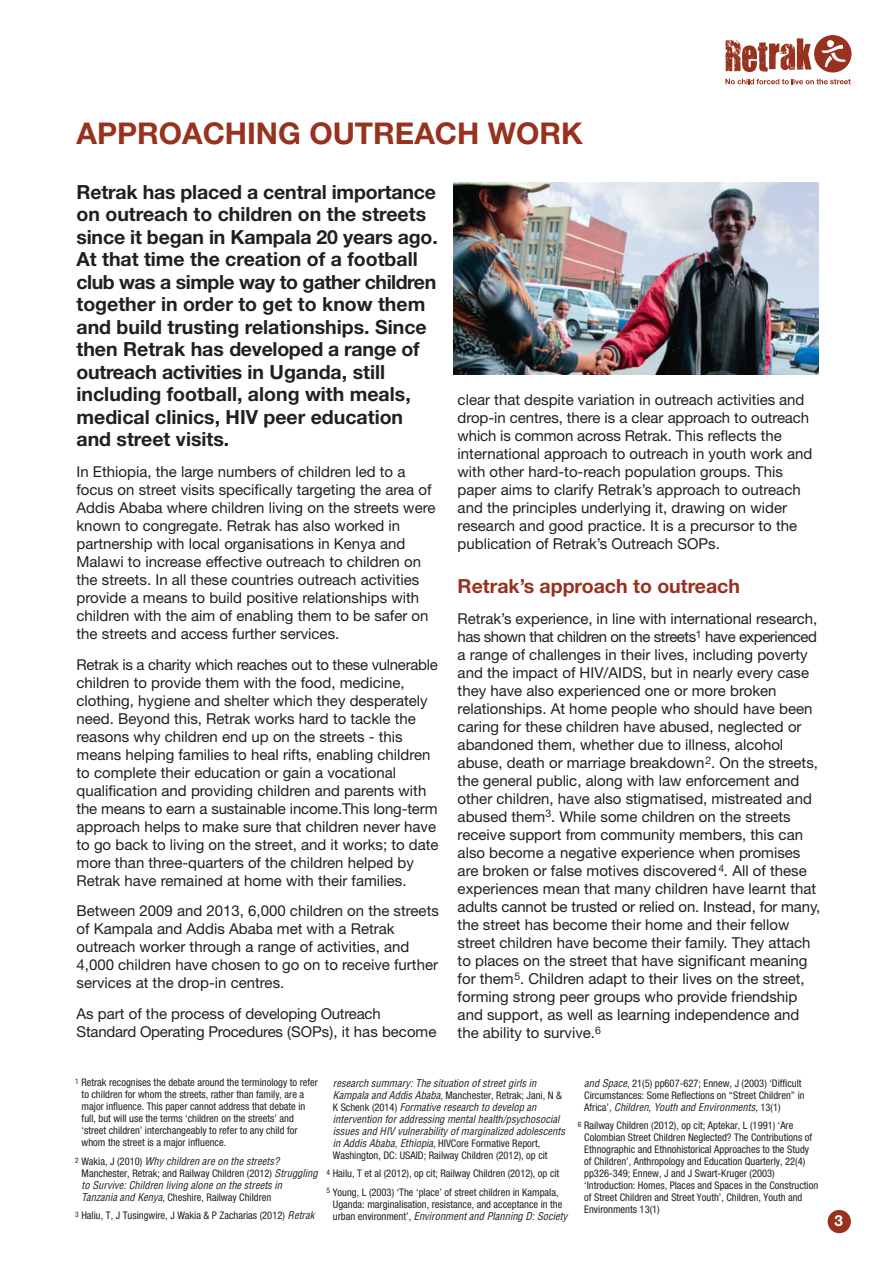
<style>
.page{position:relative;width:893px;height:1263px;background:#fff}
.page>*{position:absolute;margin:0;border:0;box-sizing:border-box;transform-origin:0 0}
.t1{font:700 30px "Helvetica Neue";color:#96321e}
.t2{font:700 19.5px/22.5px "Helvetica Neue";color:#231f20}
.t3{font:700 19.5px "Helvetica Neue";color:#96321e}
.t4{font:700 15.3px "Helvetica Neue";color:#fff}
.t5{font:15px/18px "Helvetica Neue";color:#231f20}
.t6{font:condensed 10.5px/12px "Helvetica Neue";color:#231f20}
.t7{font:italic condensed 10.5px/12px "Helvetica";color:#231f20}
.s1{font-family:"Helvetica Neue";font-style:normal}
.s2{font-family:"Helvetica";font-style:italic}
</style>
<div class="page">
<svg style="left:725px;top:79px;width:126px;height:5px"></svg>
<svg style="left:725px;top:35px;width:126px;height:37px"></svg>
<div style="left:828px;top:1210px;width:23px;height:23px;background:#96321e;border-radius:50%"></div>
<img style="left:454px;top:182px;width:365px;height:192px">
<h1 class="t1" style="left:77px;top:123px;width:508px">APPROACHING OUTREACH WORK</h1>
<p class="t2" style="left:77px;top:182px;width:363px">Retrak has placed a central importance on outreach to children on the streets since it began in Kampala 20 years ago.<br>At that time the creation of a football club was a simple way to gather children together in order to get to know them and build trusting relationships. Since then Retrak has developed a range of outreach activities in Uganda, still including football, along with meals, medical clinics, HIV peer education and street visits.</p>
<p class="t5" style="left:77px;top:464px;width:360px">In Ethiopia, the large numbers of children led to a focus on street visits specifically targeting the area of Addis Ababa where children living on the streets were known to congregate. Retrak has also worked in partnership with local organisations in Kenya and Malawi to increase effective outreach to children on the streets. In all these countries outreach activities provide a means to build positive relationships with children with the aim of enabling them to be safer on the streets and access further services.</p>
<p class="t5" style="left:77px;top:657px;width:364px">Retrak is a charity which reaches out to these vulnerable children to provide them with the food, medicine, clothing, hygiene and shelter which they desperately need. Beyond this, Retrak works hard to tackle the reasons why children end up on the streets - this means helping families to heal rifts, enabling children to complete their education or gain a vocational qualification and providing children and parents with the means to earn a sustainable income.This long-term approach helps to make sure that children never have to go back to living on the street, and it works; to date more than three-quarters of the children helped by Retrak have remained at home with their families.</p>
<p class="t5" style="left:77px;top:903px;width:364px">Between 2009 and 2013, 6,000 children on the streets of Kampala and Addis Ababa met with a Retrak outreach worker through a range of activities, and 4,000 children have chosen to go on to receive further services at the drop-in centres.</p>
<p class="t5" style="left:77px;top:1006px;width:361px">As part of the process of developing Outreach<br>Standard Operating Procedures (SOPs), it has become</p>
<p class="t5" style="left:458px;top:393px;width:356px">clear that despite variation in outreach activities and drop-in centres, there is a clear approach to outreach which is common across Retrak. This reflects the international approach to outreach in youth work and with other hard-to-reach population groups. This paper aims to clarify Retrak’s approach to outreach and the principles underlying it, drawing on wider research and good practice. It is a precursor to the publication of Retrak’s Outreach SOPs.</p>
<h2 class="t3" style="left:458px;top:579px;width:284px">Retrak’s approach to outreach</h2>
<p class="t5" style="left:458px;top:611px;width:364px">Retrak’s experience, in line with international research, has shown that children on the streets<sup>1</sup> have experienced a range of challenges in their lives, including poverty and the impact of HIV/AIDS, but in nearly every case they have also experienced one or more broken relationships. At home people who should have been caring for these children have abused, neglected or abandoned them, whether due to illness, alcohol abuse, death or marriage breakdown<sup>2</sup>. On the streets, the general public, along with law enforcement and other children, have also stigmatised, mistreated and abused them<sup>3</sup>. While some children on the streets receive support from community members, this can also become a negative experience when promises are broken or false motives discovered<sup>4</sup>. All of these experiences mean that many children have learnt that adults cannot be trusted or relied on. Instead, for many, the street has become their home and their fellow street children have become their family. They attach to places on the street that have significant meaning for them<sup>5</sup>. Children adapt to their lives on the street, forming strong peer groups who provide friendship and support, as well as learning independence and the ability to survive.<sup>6</sup></p>
<p class="t6" style="left:82px;top:1077px;width:238px;text-indent:-6px"><sup>1</sup> Retrak recognises the debate around the terminology to refer to children for whom the streets, rather than family, are a major influence. This paper cannot address that debate in full, but will use the terms ‘children on the streets’ and ‘street children’ interchangeably to refer to any child for whom the street is a major influence.</p>
<p class="t7" style="left:75px;top:1155px;width:206px"><sup>2</sup> <span class="s1">Wakia, J (2010)</span> Why children are on the streets?</p>
<p class="t6" style="left:82px;top:1168px;width:238px">Manchester, Retrak; and Railway Children (2012) <span class="s2">Struggling</span></p>
<p class="t7" style="left:82px;top:1179px;width:202px">to Survive: Children living alone on the streets in</p>
<p class="t6" style="left:75px;top:1189px;width:241px;line-height:18.3px;text-indent:6px"><span class="s2">Tanzania and Kenya</span>, Cheshire, Railway Children<br><sup>3</sup> Haliu, T, J Tusingwire, J Wakia &amp; P Zacharias (2012) <span class="s2">Retrak</span></p>
<p class="t7" style="left:333px;top:1077px;width:205px">research summary: The situation of street girls in</p>
<p class="t6" style="left:333px;top:1090px;width:231px"><span class="s2">Kampala and Addis Ababa</span>, Manchester, Retrak; Jani, N &amp;</p>
<p class="t7" style="left:333px;top:1101px;width:234px"><span class="s1">K Schenk (2014)</span> Formative research to develop an intervention for addressing mental health/psychosocial issues and HIV vulnerability of marginalized adolescents</p>
<p class="t6" style="left:333px;top:1138px;width:216px"><span class="s2">in Addis Ababa, Ethiopia</span>, HIVCore Formative Report,<br>Washington, DC: USAID; Railway Children (2012), op cit</p>
<p class="t6" style="left:327px;top:1165px;width:234px;line-height:18.5px"><sup>4</sup> Hailu, T et al (2012), op cit; Railway Children (2012), op cit<br><sup>5</sup> Young, L (2003) ‘The ‘place’ of street children in Kampala,</p>
<p class="t6" style="left:333px;top:1199px;width:231px">Uganda: marginalisation, resistance, and acceptance in the</p>
<p class="t7" style="left:333px;top:1210px;width:236px"><span class="s1">urban environment’,</span> Environment and Planning D: Society</p>
<p class="t6" style="left:584px;top:1078px;width:222px"><span class="s2">and Space</span>, 21(5) pp607-627; Ennew, J (2003) ‘Difficult<br>Circumstances: Some Reflections on “Street Children” in</p>
<p class="t7" style="left:584px;top:1101px;width:198px"><span class="s1">Africa’,</span> Children, Youth and Environments<span class="s1">, 13(1)</span></p>
<p class="t6" style="left:584px;top:1120px;width:235px;text-indent:-6px"><sup>6</sup> Railway Children (2012), op cit; Aptekar, L (1991) ‘Are Colombian Street Children Neglected? The Contributions of Ethnographic and Ethnohistorical Approaches to the Study of Children’, Anthropology and Education Quarterly, 22(4) pp326-349; Ennew, J and J Swart-Kruger (2003) ‘Introduction: Homes, Places and Spaces in the Construction of Street Children and Street Youth’, Children, Youth and Environments 13(1)</p>
<p class="t4" style="left:835px;top:1215px;width:10px">3</p>
</div>
